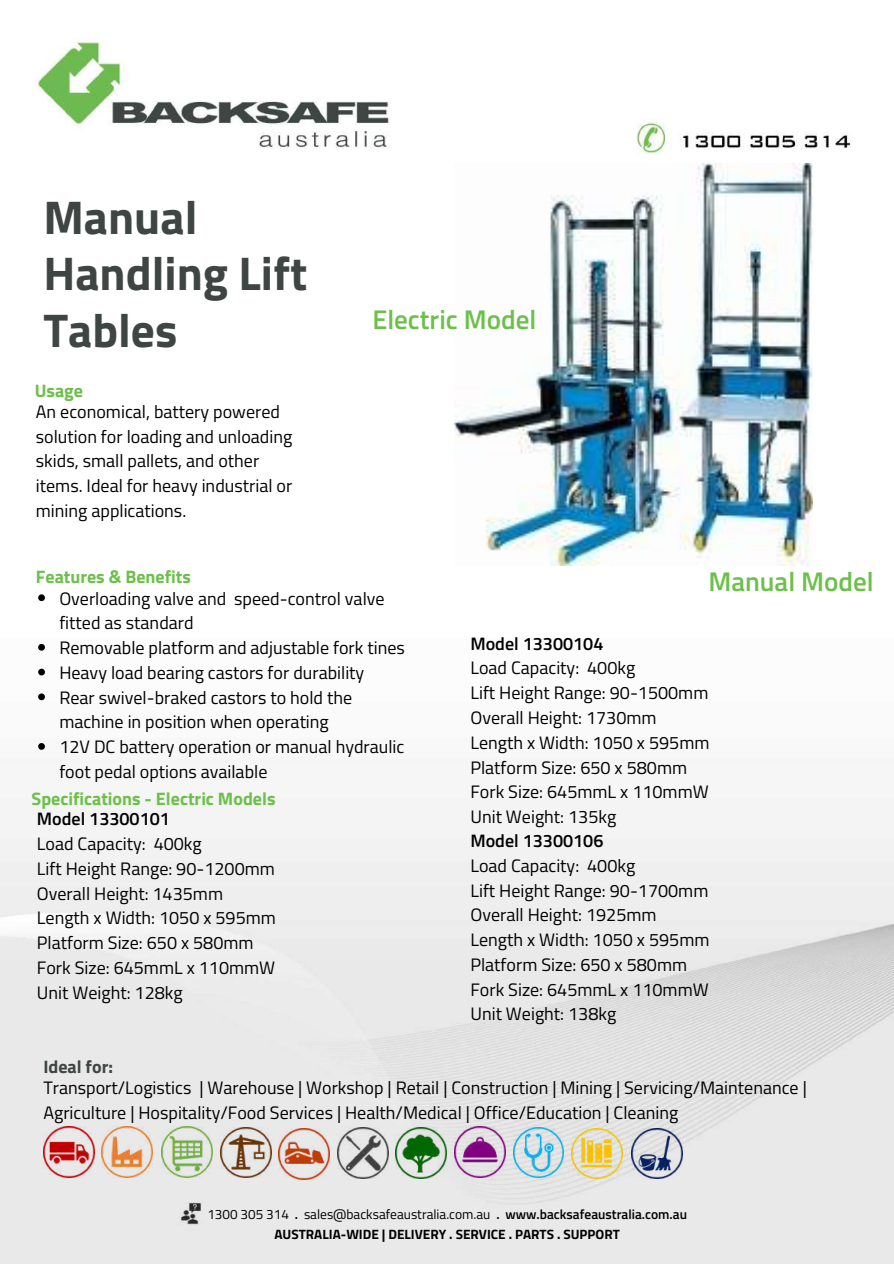
<style>
.page{position:relative;width:894px;height:1264px;background:#fff}
.page>*{position:absolute;margin:0;border:0;box-sizing:border-box;transform-origin:0 0}
.t1{font:700 47.25px/56.2px "Titillium Web";color:#3e4543}
.t2{font:600 27px "Titillium Web";color:#6cc04a}
.t3{font:18px/24.8px "Titillium Web";color:#000}
.t4{font:700 18px "Titillium Web";color:#6cc04a}
.t5{font:600 18px "Titillium Web";color:#000}
.t6{font:700 18px "Titillium Web";color:#3e4543}
.t7{font:13.5px "Titillium Web";color:#000}
.t8{font:700 13.5px "Titillium Web";color:#000}
.s1{font-weight:600}
</style>
<div class="page">
<img style="left:0;top:41px;width:893px;height:1222px">
<img style="left:454px;top:1126px;width:51px;height:51px">
<img style="left:43px;top:1126px;width:51px;height:51px">
<img style="left:102px;top:1126px;width:50px;height:51px">
<img style="left:279px;top:1128px;width:50px;height:51px">
<img style="left:337px;top:1127px;width:51px;height:51px">
<img style="left:396px;top:1127px;width:50px;height:51px">
<img style="left:513px;top:1127px;width:50px;height:50px">
<img style="left:571px;top:1128px;width:51px;height:50px">
<img style="left:162px;top:1126px;width:50px;height:50px">
<img style="left:220px;top:1127px;width:51px;height:50px">
<img style="left:631px;top:1128px;width:51px;height:50px">
<img style="left:179px;top:1201px;width:24px;height:24px">
<svg style="left:38px;top:594px;width:7px;height:7px"></svg>
<svg style="left:38px;top:644px;width:7px;height:6px"></svg>
<svg style="left:38px;top:668px;width:7px;height:7px"></svg>
<svg style="left:38px;top:693px;width:7px;height:7px"></svg>
<svg style="left:38px;top:743px;width:7px;height:6px"></svg>
<img style="left:454px;top:163px;width:358px;height:402px">
<h1 class="t1" style="left:43px;top:188px;width:265px">Manual<br>Handling Lift<br>Tables</h1>
<p class="t4" style="left:35px;top:376px;width:50px">Usage</p>
<p class="t3" style="left:36px;top:399px;width:258px">An economical, battery powered solution for loading and unloading skids, small pallets, and other items. Ideal for heavy industrial or mining applications.</p>
<h2 class="t2" style="left:372px;top:298px;width:165px">Electric Model</h2>
<p class="t4" style="left:36px;top:563px;width:156px">Features &amp; Benefits</p>
<p class="t3" style="left:59px;top:585px;width:347px">Overloading valve and speed-control valve fitted as standard<br>Removable platform and adjustable fork tines Heavy load bearing castors for durability<br>Rear swivel-braked castors to hold the machine in position when operating<br>12V DC battery operation or manual hydraulic foot pedal options available</p>
<p class="t4" style="left:32px;top:784px;width:245px">Specifications - Electric Models</p>
<p class="t5" style="left:37px;top:805px;width:134px">Model 13300101</p>
<p class="t3" style="left:37px;top:831px;width:240px">Load Capacity: 400kg<br>Lift Height Range: 90-1200mm<br>Overall Height: 1435mm<br>Length x Width: 1050 x 595mm<br>Platform Size: 650 x 580mm<br>Fork Size: 645mmL x 110mmW<br>Unit Weight: 128kg</p>
<h2 class="t2" style="left:708px;top:561px;width:167px">Manual Model</h2>
<p class="t5" style="left:470px;top:629px;width:134px">Model 13300104</p>
<p class="t3" style="left:470px;top:655px;width:240px">Load Capacity: 400kg<br>Lift Height Range: 90-1500mm<br>Overall Height: 1730mm<br>Length x Width: 1050 x 595mm<br>Platform Size: 650 x 580mm<br>Fork Size: 645mmL x 110mmW<br>Unit Weight: 135kg</p>
<p class="t5" style="left:470px;top:826px;width:134px">Model 13300106</p>
<p class="t3" style="left:470px;top:852px;width:240px">Load Capacity: 400kg<br>Lift Height Range: 90-1700mm<br>Overall Height: 1925mm<br>Length x Width: 1050 x 595mm<br>Platform Size: 650 x 580mm<br>Fork Size: 645mmL x 110mmW<br>Unit Weight: 138kg</p>
<p class="t6" style="left:43px;top:1052px;width:71px">Ideal for:</p>
<p class="t3" style="left:43px;top:1075px;width:764px">Transport/Logistics | Warehouse | Workshop | Retail | Construction | Mining | Servicing/Maintenance |<br>Agriculture | Hospitality/Food Services | Health/Medical | Office/Education | Cleaning</p>
<p class="t7" style="left:207px;top:1203px;width:481px">1300 305 314 <span class="s1">.</span> sales@backsafeaustralia.com.au <span class="s1">. www.backsafeaustralia.com.au</span></p>
<p class="t8" style="left:274px;top:1223px;width:347px">AUSTRALIA-WIDE | DELIVERY . SERVICE . PARTS . SUPPORT</p>
</div>
